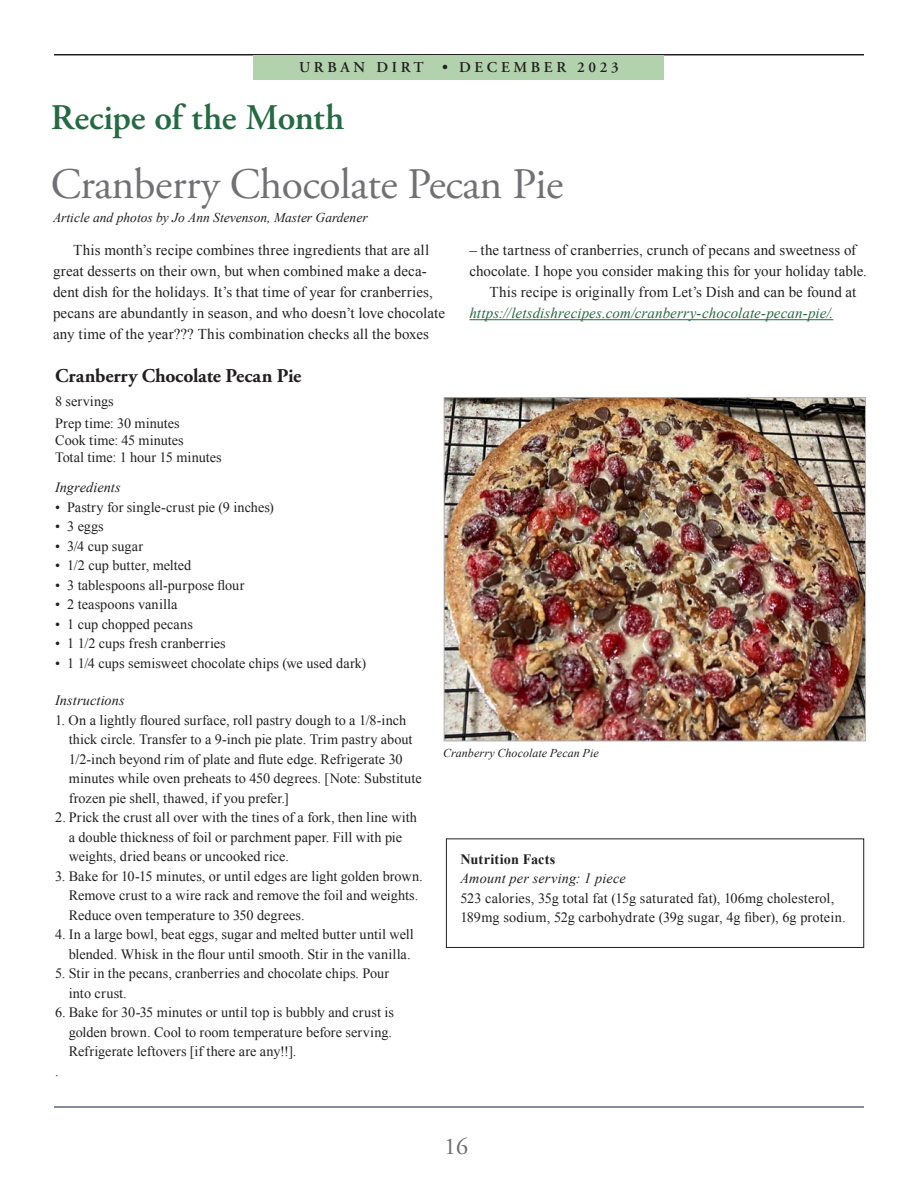
<style>
.page{position:relative;width:918px;height:1188px;background:#fff}
.page>*{position:absolute;margin:0;border:0;box-sizing:border-box;transform-origin:0 0}
.Headline_36_color{font:43.5px "Adobe Garamond Pro";letter-spacing:-.01em;color:#717074}
.Headline_36_color-2{font:600 36px "Adobe Garamond Pro";color:#246a42}
.t1{font:24px "Adobe Garamond Pro";color:#6c6d70}
.Body1{font:700 19.5px "Adobe Garamond Pro";letter-spacing:-.005em;color:#231f20}
.Body1-2{font:15px/21px "Times New Roman";letter-spacing:.005em;color:#231f20}
.Body1-3{font:italic 15px/21px "Times New Roman";letter-spacing:.01em;color:#246a42}
.t2{font:600 15px "Adobe Garamond Pro";letter-spacing:.245em;color:#231f20}
.Body1-4{font:14.25px/19.5px "Times New Roman";letter-spacing:.005em;color:#231f20}
.Body1-5{font:italic 14.25px "Times New Roman";letter-spacing:.01em;color:#231f20}
.Body1-6{font:700 14.25px "Times New Roman";letter-spacing:.01em;color:#231f20}
.Byline{font:italic 13.5px "Times New Roman";color:#231f20}
.Body1-7{font:italic 12px "Times New Roman";letter-spacing:.005em;color:#231f20}
.s1{font-style:normal;color:#231f20}
</style>
<div class="page">
<hr style="left:54px;top:1106px;width:810px;height:2px;background:#5e6481">
<hr style="left:54px;top:54px;width:810px;height:2px;background:#231f20">
<div style="left:254px;top:55px;width:410px;height:25px;background:#b2d2ad"></div>
<div style="left:446px;top:839px;width:418px;height:109px;border:1px solid #231f20"></div>
<hr style="left:469px;top:319px;width:364px;height:1px;background:#246a42">
<img style="left:446px;top:399px;width:418px;height:340px">
<div style="left:444px;top:397px;width:422px;height:344px;border:1px solid #b2b3b7"></div>
<p class="t2" style="left:299px;top:59px;width:321px">URBAN DIRT • DECEMBER 2023</p>
<p class="Headline_36_color-2" style="left:51px;top:97px;width:295px">Recipe of the Month</p>
<p class="Headline_36_color" style="left:51px;top:158px;width:514px">Cranberry Chocolate Pecan Pie</p>
<p class="Byline" style="left:53px;top:208px;width:316px">Article and photos by Jo Ann Stevenson, Master Gardener</p>
<p class="Body1-2" style="left:53px;top:239px;width:394px;text-indent:20px">This month’s recipe combines three ingredients that are all great desserts on their own, but when combined make a deca&shy;dent dish for the holidays. It’s that time of year for cranberries, pecans are abundantly in season, and who doesn’t love chocolate any time of the year??? This combination checks all the boxes</p>
<p class="Body1-2" style="left:469px;top:239px;width:399px">– the tartness of cranberries, crunch of pecans and sweetness of chocolate. I hope you consider making this for your holiday table.</p>
<p class="Body1-3" style="left:469px;top:281px;width:389px;text-indent:20px"><span class="s1">This recipe is originally from Let’s Dish and can be found at </span>https://letsdishrecipes.com/cranberry-chocolate-pecan-pie/.</p>
<p class="Body1" style="left:55px;top:364px;width:248px">Cranberry Chocolate Pecan Pie</p>
<p class="Body1-4" style="left:55px;top:391px;width:60px">8 servings</p>
<p class="Body1-4" style="left:55px;top:413px;width:126px">Prep time: 30 minutes</p>
<p class="Body1-4" style="left:55px;top:430px;width:130px">Cook time: 45 minutes</p>
<p class="Body1-4" style="left:55px;top:447px;width:168px">Total time: 1 hour 15 minutes</p>
<p class="Body1-5" style="left:55px;top:478px;width:67px">Ingredients</p>
<p class="Body1-4" style="left:55px;top:497px;width:220px">• Pastry for single-crust pie (9 inches)</p>
<p class="Body1-4" style="left:55px;top:516px;width:50px">• 3 eggs</p>
<p class="Body1-4" style="left:55px;top:536px;width:89px">• 3/4 cup sugar</p>
<p class="Body1-4" style="left:55px;top:555px;width:138px">• 1/2 cup butter, melted</p>
<p class="Body1-4" style="left:55px;top:575px;width:191px">• 3 tablespoons all-purpose flour</p>
<p class="Body1-4" style="left:55px;top:594px;width:124px">• 2 teaspoons vanilla</p>
<p class="Body1-4" style="left:55px;top:614px;width:139px">• 1 cup chopped pecans</p>
<p class="Body1-4" style="left:55px;top:633px;width:172px">• 1 1/2 cups fresh cranberries</p>
<p class="Body1-4" style="left:55px;top:653px;width:312px">• 1 1/4 cups semisweet chocolate chips (we used dark)</p>
<p class="Body1-5" style="left:55px;top:691px;width:71px">Instructions</p>
<p class="Body1-4" style="left:69px;top:710px;width:354px;text-indent:-13px">1. On a lightly floured surface, roll pastry dough to a 1/8-inch thick circle. Transfer to a 9-inch pie plate. Trim pastry about 1/2-inch beyond rim of plate and flute edge. Refrigerate 30 minutes while oven preheats to 450 degrees. [Note: Substitute frozen pie shell, thawed, if you prefer.]</p>
<p class="Body1-4" style="left:69px;top:807px;width:350px;text-indent:-14px">2. Prick the crust all over with the tines of a fork, then line with a double thickness of foil or parchment paper. Fill with pie weights, dried beans or uncooked rice.</p>
<p class="Body1-4" style="left:69px;top:866px;width:356px;text-indent:-14px">3. Bake for 10-15 minutes, or until edges are light golden brown.<br>Remove crust to a wire rack and remove the foil and weights.<br>Reduce oven temperature to 350 degrees.</p>
<p class="Body1-4" style="left:55px;top:924px;width:360px;text-align:right">4. In a large bowl, beat eggs, sugar and melted butter until well blended. Whisk in the flour until smooth. Stir in the vanilla.</p>
<p class="Body1-4" style="left:69px;top:963px;width:322px;text-indent:-14px">5. Stir in the pecans, cranberries and chocolate chips. Pour into crust.</p>
<p class="Body1-4" style="left:69px;top:1002px;width:327px;text-indent:-14px">6. Bake for 30-35 minutes or until top is bubbly and crust is golden brown. Cool to room temperature before serving.<br>Refrigerate leftovers [if there are any!!].</p>
<p class="Body1-4" style="left:55px;top:1061px;width:5px">.</p>
<p class="Body1-7" style="left:443px;top:745px;width:157px">Cranberry Chocolate Pecan Pie</p>
<p class="Body1-6" style="left:461px;top:849px;width:96px">Nutrition Facts</p>
<p class="Body1-5" style="left:461px;top:869px;width:167px">Amount per serving: 1 piece</p>
<p class="Body1-4" style="left:461px;top:888px;width:387px">523 calories, 35g total fat (15g saturated fat), 106mg cholesterol,<br>189mg sodium, 52g carbohydrate (39g sugar, 4g fiber), 6g protein.</p>
<h3 class="t1" style="left:444px;top:1132px;width:25px">16</h3>
</div>
